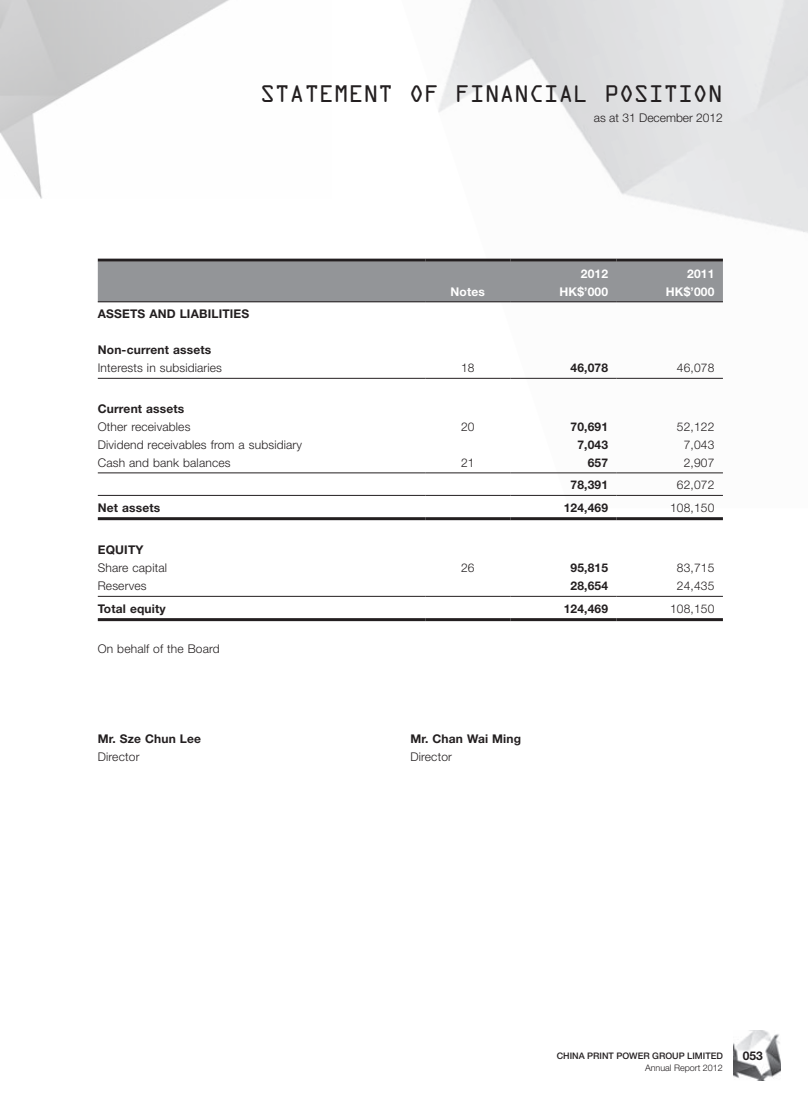
<style>
.page{position:relative;width:808px;height:1106px;background:#fff}
.page>*{position:absolute;margin:0;border:0;box-sizing:border-box;transform-origin:0 0}
.t1{font:25.5px "OCRA Extended";letter-spacing:-.025em;color:#231f20}
.t2{font:300 12px "Helvetica Neue LT Std";letter-spacing:.015em;color:#231f20}
.t3{font:700 12px "Helvetica Neue LT Std";letter-spacing:.015em;color:#231f20}
.t4{font:700 12px "Helvetica Neue LT Std";letter-spacing:.015em;color:#fff}
.t5{font:500 9px "Helvetica Neue LT Std";color:#231f20}
.t6{font:300 9px "Helvetica Neue LT Std";color:#231f20}
</style>
<div class="page">
<img style="left:0;top:0;width:229px;height:198px">
<img style="left:733px;top:1030px;width:48px;height:50px">
<div style="left:98px;top:262px;width:625px;height:39px;background:#939598"></div>
<hr style="left:98px;top:259px;width:327px;height:3px;background:#231f20">
<hr style="left:425px;top:259px;width:85px;height:3px;background:#231f20">
<hr style="left:510px;top:259px;width:107px;height:3px;background:#231f20">
<hr style="left:617px;top:259px;width:106px;height:3px;background:#231f20">
<hr style="left:98px;top:301px;width:327px;height:1px;background:#231f20">
<hr style="left:425px;top:301px;width:85px;height:1px;background:#231f20">
<hr style="left:510px;top:301px;width:107px;height:1px;background:#231f20">
<hr style="left:617px;top:301px;width:106px;height:1px;background:#231f20">
<hr style="left:98px;top:378px;width:327px;height:1px;background:#231f20">
<hr style="left:425px;top:378px;width:85px;height:1px;background:#231f20">
<hr style="left:510px;top:378px;width:107px;height:1px;background:#231f20">
<hr style="left:617px;top:378px;width:106px;height:1px;background:#231f20">
<hr style="left:98px;top:472px;width:327px;height:1px;background:#231f20">
<hr style="left:425px;top:472px;width:85px;height:1px;background:#231f20">
<hr style="left:510px;top:472px;width:107px;height:1px;background:#231f20">
<hr style="left:617px;top:472px;width:106px;height:1px;background:#231f20">
<hr style="left:98px;top:495px;width:327px;height:1px;background:#231f20">
<hr style="left:425px;top:495px;width:85px;height:1px;background:#231f20">
<hr style="left:510px;top:495px;width:107px;height:1px;background:#231f20">
<hr style="left:617px;top:495px;width:106px;height:1px;background:#231f20">
<hr style="left:98px;top:517px;width:327px;height:3px;background:#231f20">
<hr style="left:425px;top:517px;width:85px;height:3px;background:#231f20">
<hr style="left:510px;top:517px;width:107px;height:3px;background:#231f20">
<hr style="left:617px;top:517px;width:106px;height:3px;background:#231f20">
<hr style="left:98px;top:596px;width:327px;height:1px;background:#231f20">
<hr style="left:425px;top:596px;width:85px;height:1px;background:#231f20">
<hr style="left:510px;top:596px;width:107px;height:1px;background:#231f20">
<hr style="left:617px;top:596px;width:106px;height:1px;background:#231f20">
<hr style="left:98px;top:618px;width:327px;height:3px;background:#231f20">
<hr style="left:425px;top:618px;width:85px;height:3px;background:#231f20">
<hr style="left:510px;top:618px;width:107px;height:3px;background:#231f20">
<hr style="left:617px;top:618px;width:106px;height:3px;background:#231f20">
<h1 class="t1" style="left:260px;top:80px;width:465px">STATEMENT OF FINANCIAL POSITION</h1>
<p class="t2" style="left:594px;top:111px;width:130px">as at 31 December 2012</p>
<p class="t4" style="left:581px;top:266px;width:29px">2012</p>
<p class="t4" style="left:687px;top:266px;width:29px">2011</p>
<p class="t4" style="left:450px;top:284px;width:36px">Notes</p>
<p class="t4" style="left:559px;top:284px;width:50px">HK$’000</p>
<p class="t4" style="left:666px;top:284px;width:50px">HK$’000</p>
<p class="t3" style="left:98px;top:306px;width:153px">ASSETS AND LIABILITIES</p>
<p class="t3" style="left:98px;top:342px;width:115px">Non-current assets</p>
<p class="t2" style="left:98px;top:360px;width:126px">Interests in subsidiaries</p>
<p class="t2" style="left:461px;top:360px;width:15px">18</p>
<p class="t3" style="left:570px;top:360px;width:39px">46,078</p>
<p class="t2" style="left:677px;top:360px;width:39px">46,078</p>
<p class="t3" style="left:98px;top:401px;width:88px">Current assets</p>
<p class="t2" style="left:98px;top:419px;width:94px">Other receivables</p>
<p class="t2" style="left:461px;top:419px;width:15px">20</p>
<p class="t3" style="left:570px;top:419px;width:39px">70,691</p>
<p class="t2" style="left:677px;top:419px;width:39px">52,122</p>
<p class="t2" style="left:98px;top:437px;width:206px">Dividend receivables from a subsidiary</p>
<p class="t3" style="left:577px;top:437px;width:32px">7,043</p>
<p class="t2" style="left:684px;top:437px;width:32px">7,043</p>
<p class="t2" style="left:98px;top:455px;width:134px">Cash and bank balances</p>
<p class="t2" style="left:461px;top:455px;width:15px">21</p>
<p class="t3" style="left:588px;top:455px;width:22px">657</p>
<p class="t2" style="left:684px;top:455px;width:32px">2,907</p>
<p class="t3" style="left:571px;top:477px;width:39px">78,391</p>
<p class="t2" style="left:677px;top:477px;width:39px">62,072</p>
<p class="t3" style="left:98px;top:500px;width:64px">Net assets</p>
<p class="t3" style="left:564px;top:500px;width:46px">124,469</p>
<p class="t2" style="left:670px;top:500px;width:46px">108,150</p>
<p class="t3" style="left:98px;top:542px;width:47px">EQUITY</p>
<p class="t2" style="left:98px;top:560px;width:71px">Share capital</p>
<p class="t2" style="left:461px;top:560px;width:15px">26</p>
<p class="t3" style="left:570px;top:560px;width:39px">95,815</p>
<p class="t2" style="left:677px;top:560px;width:39px">83,715</p>
<p class="t2" style="left:98px;top:578px;width:50px">Reserves</p>
<p class="t3" style="left:570px;top:578px;width:39px">28,654</p>
<p class="t2" style="left:677px;top:578px;width:39px">24,435</p>
<p class="t3" style="left:98px;top:601px;width:69px">Total equity</p>
<p class="t3" style="left:564px;top:601px;width:46px">124,469</p>
<p class="t2" style="left:670px;top:601px;width:46px">108,150</p>
<p class="t2" style="left:98px;top:641px;width:124px">On behalf of the Board</p>
<p class="t3" style="left:98px;top:731px;width:105px">Mr. Sze Chun Lee</p>
<p class="t3" style="left:410px;top:731px;width:112px">Mr. Chan Wai Ming</p>
<p class="t2" style="left:98px;top:749px;width:43px">Director</p>
<p class="t2" style="left:410px;top:749px;width:43px">Director</p>
<p class="t5" style="left:557px;top:1050px;width:168px">CHINA PRINT POWER GROUP LIMITED</p>
<p class="t3" style="left:743px;top:1048px;width:22px">053</p>
<p class="t6" style="left:645px;top:1062px;width:79px">Annual Report 2012</p>
</div>
